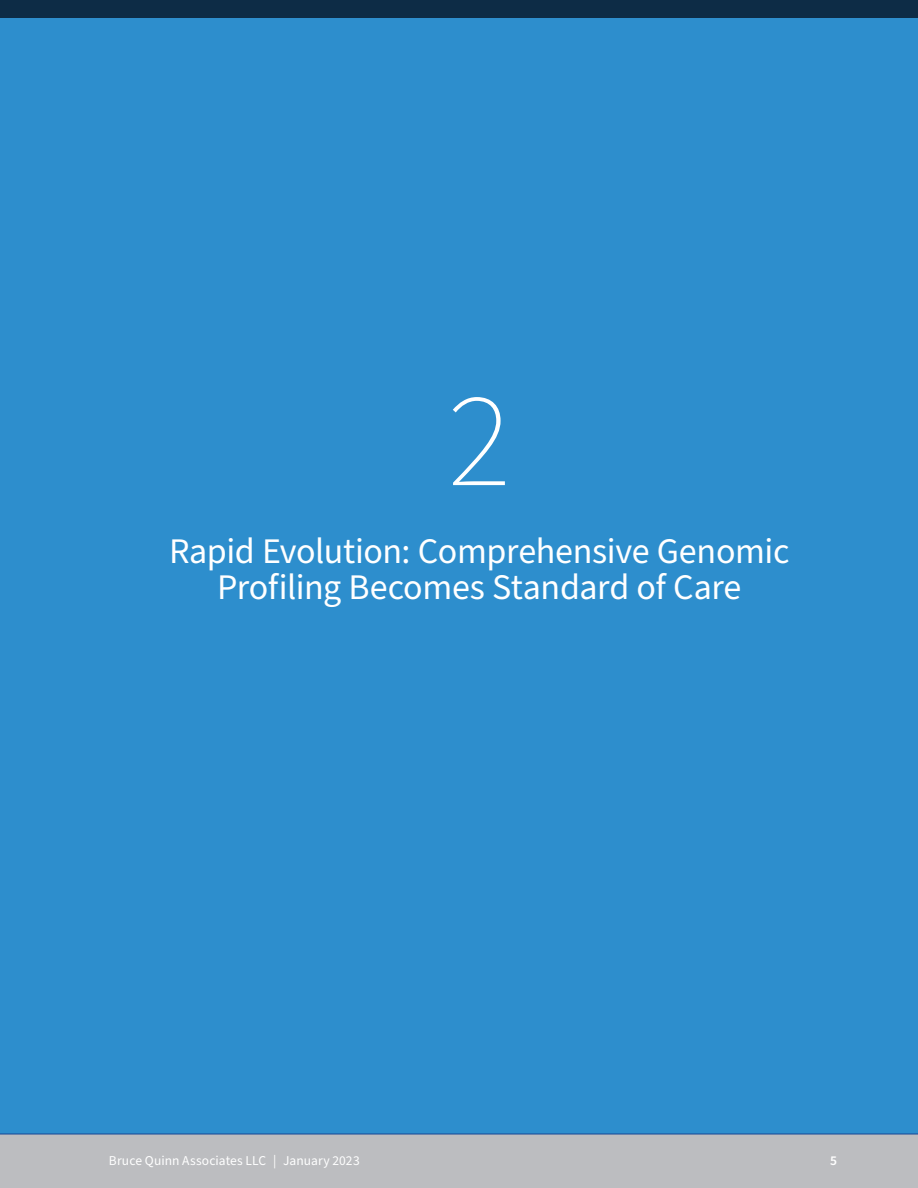
<style>
.page{position:relative;width:918px;height:1188px;background:#fff}
.page>*{position:absolute;margin:0;border:0;box-sizing:border-box;transform-origin:0 0}
.t1{font:200 135px "Source Sans Pro";color:#fff}
.H1_Section{font:36px/36px "Source Sans Pro";letter-spacing:-.01em;color:#fff;text-align:center}
.t2{font:13.5px "Source Sans Pro";letter-spacing:.005em;color:#fff}
.t3{font:600 13.5px "Source Sans Pro";color:#fff}
</style>
<div class="page">
<div style="left:0;top:18px;width:918px;height:1116px;background:#2d8ecd"></div>
<div style="left:0;top:1134px;width:918px;height:54px;background:#bcbdc0"></div>
<hr style="left:0;top:1134px;width:918px;height:1px;background:#164795">
<div style="left:0;top:0;width:918px;height:18px;background:#0d2c46"></div>
<p class="t1" style="left:447px;top:350px;width:65px">2</p>
<p class="H1_Section" style="left:169px;top:534px;width:622px">Rapid Evolution: Comprehensive Genomic<br>Profiling Becomes Standard of Care</p>
<p class="t2" style="left:109px;top:1152px;width:252px">Bruce Quinn Associates LLC | January 2023</p>
<p class="t3" style="left:830px;top:1152px;width:8px">5</p>
</div>
